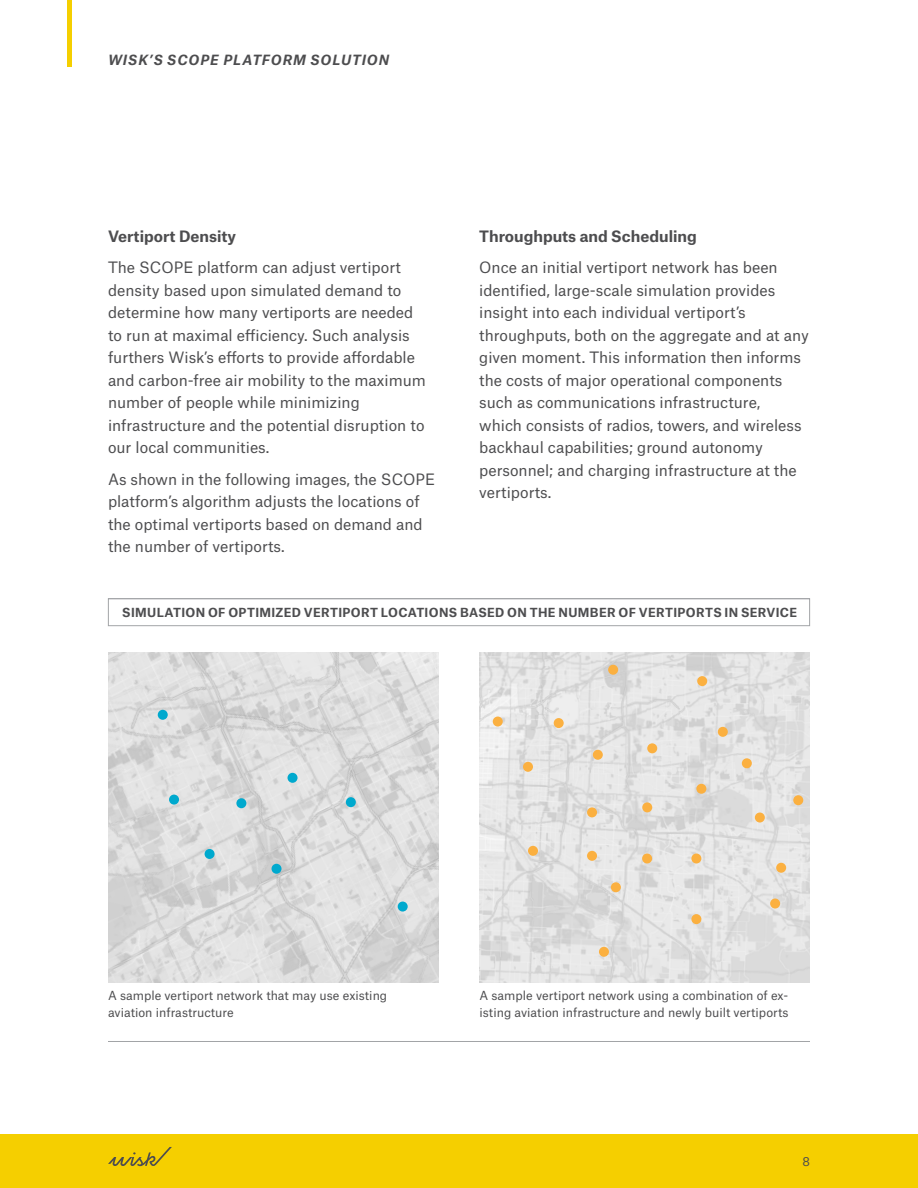
<style>
.page{position:relative;width:918px;height:1188px;background:#fff}
.page>*{position:absolute;margin:0;border:0;box-sizing:border-box;transform-origin:0 0}
.t1{font:15px/22.5px "Atlas Grotesk";color:#4d4d4f}
.t2{font:700 15px "Atlas Grotesk";color:#4d4d4f}
.t3{font:italic 700 13.5px "Atlas Grotesk";letter-spacing:.075em;color:#4d4d4f}
.t4{font:12px/16.5px "Atlas Grotesk";color:#4d4d4f}
.t5{font:700 12px "Atlas Grotesk";letter-spacing:.03em;color:#4d4d4f}
</style>
<div class="page">
<hr style="left:68px;top:0;width:4px;height:67px;background:#f5cf00">
<div style="left:0;top:1134px;width:918px;height:54px;background:#f5cf00"></div>
<svg style="left:108px;top:1147px;width:64px;height:19px"></svg>
<img style="left:480px;top:652px;width:330px;height:330px">
<div style="left:493px;top:717px;width:10px;height:10px;background:#fbb040;border-radius:50%"></div>
<div style="left:554px;top:718px;width:10px;height:10px;background:#fbb040;border-radius:50%"></div>
<div style="left:593px;top:750px;width:10px;height:10px;background:#fbb040;border-radius:50%"></div>
<div style="left:647px;top:743px;width:10px;height:10px;background:#fbb040;border-radius:50%"></div>
<div style="left:742px;top:758px;width:10px;height:10px;background:#fbb040;border-radius:50%"></div>
<div style="left:523px;top:762px;width:10px;height:10px;background:#fbb040;border-radius:50%"></div>
<div style="left:696px;top:784px;width:10px;height:10px;background:#fbb040;border-radius:50%"></div>
<div style="left:793px;top:795px;width:10px;height:10px;background:#fbb040;border-radius:50%"></div>
<div style="left:608px;top:665px;width:10px;height:10px;background:#fbb040;border-radius:50%"></div>
<div style="left:697px;top:676px;width:10px;height:10px;background:#fbb040;border-radius:50%"></div>
<div style="left:587px;top:807px;width:10px;height:10px;background:#fbb040;border-radius:50%"></div>
<div style="left:770px;top:899px;width:10px;height:10px;background:#fbb040;border-radius:50%"></div>
<div style="left:642px;top:802px;width:10px;height:10px;background:#fbb040;border-radius:50%"></div>
<div style="left:691px;top:854px;width:10px;height:10px;background:#fbb040;border-radius:50%"></div>
<div style="left:755px;top:813px;width:10px;height:10px;background:#fbb040;border-radius:50%"></div>
<div style="left:718px;top:727px;width:10px;height:10px;background:#fbb040;border-radius:50%"></div>
<div style="left:528px;top:846px;width:10px;height:10px;background:#fbb040;border-radius:50%"></div>
<div style="left:587px;top:851px;width:10px;height:10px;background:#fbb040;border-radius:50%"></div>
<div style="left:642px;top:854px;width:10px;height:10px;background:#fbb040;border-radius:50%"></div>
<div style="left:776px;top:863px;width:10px;height:10px;background:#fbb040;border-radius:50%"></div>
<div style="left:611px;top:882px;width:10px;height:10px;background:#fbb040;border-radius:50%"></div>
<div style="left:691px;top:914px;width:10px;height:10px;background:#fbb040;border-radius:50%"></div>
<div style="left:599px;top:947px;width:10px;height:10px;background:#fbb040;border-radius:50%"></div>
<img style="left:108px;top:652px;width:330px;height:330px">
<div style="left:158px;top:710px;width:10px;height:10px;background:#00a9ce;border-radius:50%"></div>
<div style="left:398px;top:902px;width:10px;height:10px;background:#00a9ce;border-radius:50%"></div>
<div style="left:288px;top:773px;width:10px;height:10px;background:#00a9ce;border-radius:50%"></div>
<div style="left:346px;top:797px;width:10px;height:10px;background:#00a9ce;border-radius:50%"></div>
<div style="left:236px;top:798px;width:10px;height:10px;background:#00a9ce;border-radius:50%"></div>
<div style="left:169px;top:795px;width:10px;height:10px;background:#00a9ce;border-radius:50%"></div>
<div style="left:272px;top:864px;width:10px;height:10px;background:#00a9ce;border-radius:50%"></div>
<div style="left:205px;top:849px;width:10px;height:10px;background:#00a9ce;border-radius:50%"></div>
<div style="left:108px;top:598px;width:702px;height:28px;border:1px solid #a2a4a7"></div>
<hr style="left:108px;top:598px;width:702px;height:1px;background:#a2a4a7">
<hr style="left:108px;top:1041px;width:702px;height:1px;background:#a2a4a7">
<p class="t3" style="left:108px;top:49px;width:283px">WISK’S SCOPE PLATFORM SOLUTION</p>
<p class="t2" style="left:108px;top:224px;width:130px">Vertiport Density</p>
<p class="t1" style="left:108px;top:255px;width:319px">The SCOPE platform can adjust vertiport density based upon simulated demand to determine how many vertiports are needed to run at maximal efficiency. Such analysis furthers Wisk’s efforts to provide affordable and carbon-free air mobility to the maximum number of people while minimizing infrastructure and the potential disruption to our local communities.</p>
<p class="t1" style="left:108px;top:466px;width:329px">As shown in the following images, the SCOPE platform’s algorithm adjusts the locations of the optimal vertiports based on demand and the number of vertiports.</p>
<p class="t2" style="left:479px;top:224px;width:219px">Throughputs and Scheduling</p>
<p class="t1" style="left:479px;top:255px;width:331px">Once an initial vertiport network has been identified, large-scale simulation provides insight into each individual vertiport’s throughputs, both on the aggregate and at any given moment. This information then informs the costs of major operational components such as communications infrastructure,<br>which consists of radios, towers, and wireless backhaul capabilities; ground autonomy personnel; and charging infrastructure at the vertiports.</p>
<p class="t5" style="left:122px;top:603px;width:677px">SIMULATION OF OPTIMIZED VERTIPORT LOCATIONS BASED ON THE NUMBER OF VERTIPORTS IN SERVICE</p>
<p class="t4" style="left:108px;top:986px;width:281px">A sample vertiport network that may use existing aviation infrastructure</p>
<p class="t4" style="left:480px;top:986px;width:311px">A sample vertiport network using a combination of ex&shy;isting aviation infrastructure and newly built vertiports</p>
<p class="t4" style="left:802px;top:1152px;width:9px">8</p>
</div>
